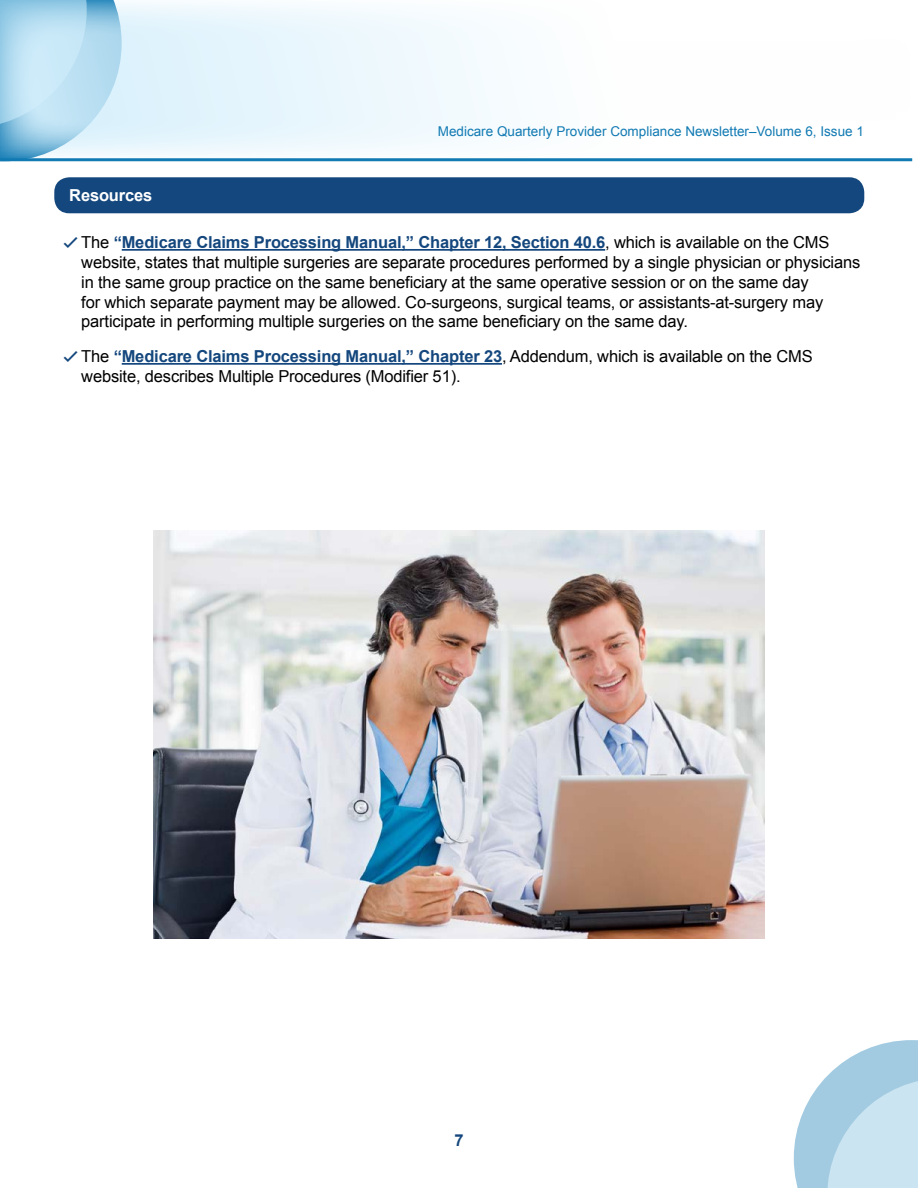
<style>
.page{position:relative;width:918px;height:1188px;background:#fff}
.page>*{position:absolute;margin:0;border:0;box-sizing:border-box;transform-origin:0 0}
.t1{font:16.5px/19.8px "Arial";letter-spacing:-.01em;color:#000}
.t2{font:700 16.5px "Arial";letter-spacing:-.01em;color:#fff}
.t3{font:700 16.5px "Arial";color:#14477d}
.t4{font:13.5px "Arial";color:#117ab3}
.s1{font-family:"Devanagari";font-weight:700;color:#14477d}
.s2{font-weight:700;color:#14477d}
</style>
<div class="page">
<svg style="left:794px;top:1040px;width:124px;height:148px"></svg>
<svg style="left:0;top:0;width:913px;height:161px;fill:#f6fbfe"></svg>
<hr style="left:0;top:158px;width:912px;height:3px;background:#117ab3">
<hr style="left:122px;top:249px;width:483px;height:2px;background:#14477d">
<hr style="left:122px;top:363px;width:380px;height:2px;background:#14477d">
<div style="left:54px;top:177px;width:810px;height:36px;background:#14477d;border-radius:15px"></div>
<img style="left:153px;top:531px;width:612px;height:407px">
<p class="t4" style="left:438px;top:123px;width:428px">Medicare Quarterly Provider Compliance Newsletter–Volume 6, Issue 1</p>
<p class="t2" style="left:69px;top:185px;width:85px">Resources</p>
<p class="t1" style="left:81px;top:233px;width:781px;text-indent:-18px"><span class="s1">✓</span> The <span class="s2">“Medicare Claims Processing Manual,” Chapter 12, Section 40.6</span>, which is available on the CMS website, states that multiple surgeries are separate procedures performed by a single physician or physicians in the same group practice on the same beneficiary at the same operative session or on the same day<br>for which separate payment may be allowed. Co-surgeons, surgical teams, or assistants-at-surgery may participate in performing multiple surgeries on the same beneficiary on the same day.</p>
<p class="t1" style="left:81px;top:347px;width:733px;text-indent:-18px"><span class="s1">✓</span> The <span class="s2">“Medicare Claims Processing Manual,” Chapter 23</span>, Addendum, which is available on the CMS website, describes Multiple Procedures (Modifier 51).</p>
<p class="t3" style="left:454px;top:1129px;width:11px">7</p>
</div>
